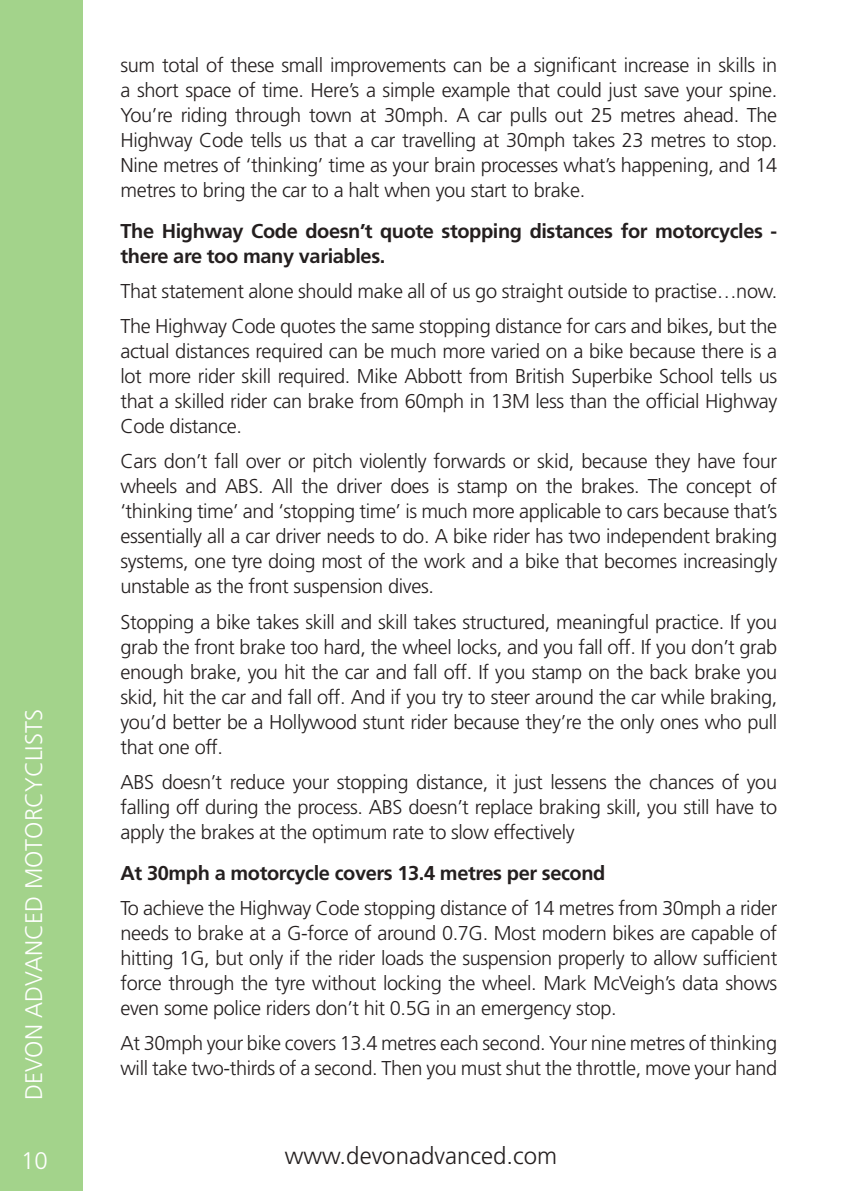
<style>
.page{position:relative;width:842px;height:1191px;background:#fff}
.page>*{position:absolute;margin:0;border:0;box-sizing:border-box;transform-origin:0 0}
.t1{font:300 24px "Frutiger LT Std";color:#fff}
.t2{font:300 24px "Frutiger LT Std";color:#241f1f}
.t3{font:300 20px/25px "Frutiger LT Std";letter-spacing:-.02em;color:#241f1f;text-align:justify}
.t4{font:700 20px/25px "Frutiger LT Std";letter-spacing:-.02em;color:#241f1f}
</style>
<div class="page">
<div style="left:0;top:0;width:82px;height:1191px;background:#a3d38b"></div>
<p class="t1" style="left:20px;top:1100px;width:392px;rotate:-90deg">DEVON ADVANCED MOTORCYCLISTS</p>
<p class="t1" style="left:30px;top:1100px;width:392px;rotate:-90deg">DEVON ADVANCED MOTORCYCLISTS</p>
<p class="t1" style="left:21px;top:1147px;width:28px">10</p>
<p class="t3" style="left:120px;top:53px;width:658px">sum total of these small improvements can be a significant increase in skills in a short space of time. Here’s a simple example that could just save your spine.<br>You’re riding through town at 30mph. A car pulls out 25 metres ahead. The Highway Code tells us that a car travelling at 30mph takes 23 metres to stop.<br>Nine metres of ‘thinking’ time as your brain processes what’s happening, and 14 metres to bring the car to a halt when you start to brake.</p>
<p class="t4" style="left:120px;top:218px;width:658px">The Highway Code doesn’t quote stopping distances for motorcycles - there are too many variables.</p>
<p class="t3" style="left:120px;top:274px;width:658px;line-height:35.2px">That statement alone should make all of us go straight outside to practise…now.<br>The Highway Code quotes the same stopping distance for cars and bikes, but the</p>
<p class="t3" style="left:120px;top:339px;width:658px">actual distances required can be much more varied on a bike because there is a lot more rider skill required. Mike Abbott from British Superbike School tells us that a skilled rider can brake from 60mph in 13M less than the official Highway Code distance.</p>
<p class="t3" style="left:120px;top:449px;width:658px">Cars don’t fall over or pitch violently forwards or skid, because they have four wheels and ABS. All the driver does is stamp on the brakes. The concept of ‘thinking time’ and ‘stopping time’ is much more applicable to cars because that’s essentially all a car driver needs to do. A bike rider has two independent braking systems, one tyre doing most of the work and a bike that becomes increasingly unstable as the front suspension dives.</p>
<p class="t3" style="left:120px;top:609px;width:658px">Stopping a bike takes skill and skill takes structured, meaningful practice. If you grab the front brake too hard, the wheel locks, and you fall off. If you don’t grab enough brake, you hit the car and fall off. If you stamp on the back brake you skid, hit the car and fall off. And if you try to steer around the car while braking, you’d better be a Hollywood stunt rider because they’re the only ones who pull that one off.</p>
<p class="t3" style="left:120px;top:769px;width:658px">ABS doesn’t reduce your stopping distance, it just lessens the chances of you falling off during the process. ABS doesn’t replace braking skill, you still have to apply the brakes at the optimum rate to slow effectively</p>
<p class="t4" style="left:120px;top:860px;width:486px">At 30mph a motorcycle covers 13.4 metres per second</p>
<p class="t3" style="left:120px;top:896px;width:658px">To achieve the Highway Code stopping distance of 14 metres from 30mph a rider needs to brake at a G-force of around 0.7G. Most modern bikes are capable of hitting 1G, but only if the rider loads the suspension properly to allow sufficient force through the tyre without locking the wheel. Mark McVeigh’s data shows even some police riders don’t hit 0.5G in an emergency stop.</p>
<p class="t3" style="left:120px;top:1031px;width:658px">At 30mph your bike covers 13.4 metres each second. Your nine metres of thinking will take two-thirds of a second. Then you must shut the throttle, move your hand</p>
<p class="t2" style="left:285px;top:1141px;width:274px">www.devonadvanced.com</p>
</div>
